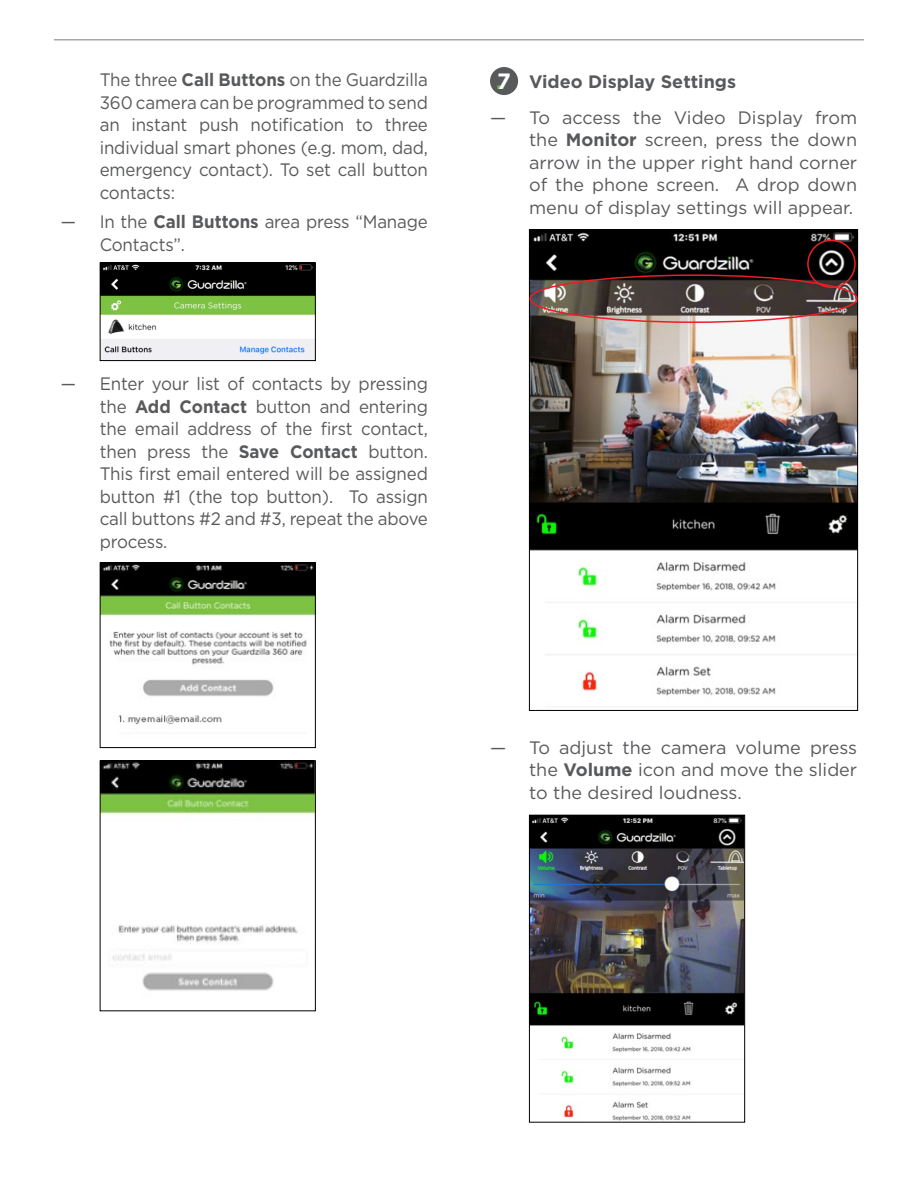
<style>
.page{position:relative;width:918px;height:1188px;background:#fff}
.page>*{position:absolute;margin:0;border:0;box-sizing:border-box;transform-origin:0 0}
.t1{font:18px/22.5px "Gotham HTF";letter-spacing:-.01em;color:#58595b;text-align:justify;scale:.94 1}
.t2{font:18px/22.5px "Gotham HTF";letter-spacing:-.01em;color:#58595b;text-align:justify}
.t3{font:700 18px "Gotham HTF";color:#58595b}
.s1{font-weight:700}
.s2{font-size:22.05px;color:#6fbe4a}
.s3{font-size:22.05px;color:#fff}
</style>
<div class="page">
<img style="left:102px;top:265px;width:212px;height:94px">
<div style="left:100px;top:263px;width:216px;height:98px;border:1px solid #000"></div>
<img style="left:102px;top:564px;width:212px;height:161px">
<div style="left:100px;top:562px;width:216px;height:186px;border:1px solid #000"></div>
<img style="left:102px;top:763px;width:212px;height:228px">
<div style="left:100px;top:761px;width:216px;height:250px;border:1px solid #000"></div>
<hr style="left:54px;top:39px;width:810px;height:1px;background:#a7a9ac">
<div style="left:490px;top:67px;width:28px;height:28px;background:#58595b;border-radius:50%"></div>
<img style="left:531px;top:231px;width:325px;height:465px">
<div style="left:529px;top:229px;width:329px;height:482px;border:1px solid #000"></div>
<div style="left:529px;top:274px;width:329px;height:49px;border:2px solid #ed1d24;border-radius:50%"></div>
<div style="left:807px;top:240px;width:49px;height:48px;border:2px solid #ed1d24;border-radius:50%"></div>
<img style="left:531px;top:817px;width:212px;height:304px">
<div style="left:529px;top:815px;width:216px;height:308px;border:1px solid #000"></div>
<p class="t1" style="left:100px;top:69px;width:351px">The three <span class="s1">Call Buttons</span> on the Guardzilla 360 camera can be programmed to send an instant push notification to three individual smart phones (e.g. mom, dad, emergency contact). To set call button contacts:</p>
<p class="t1" style="left:100px;top:210px;width:351px;text-indent:-39px">— In the <span class="s1">Call Buttons</span> area press “Manage<br>Contacts”.</p>
<p class="t1" style="left:100px;top:372px;width:351px;text-indent:-39px">— Enter your list of contacts by pressing the <span class="s1">Add Contact</span> button and entering the email address of the first contact, then press the <span class="s1">Save Contact</span> button.<br>This first email entered will be assigned button #1 (the top button). To assign call buttons #2 and #3, repeat the above process.</p>
<p class="t3" style="left:496px;top:71px;width:241px"><span class="s2">.</span><span class="s3">7</span> Video Display Settings</p>
<p class="t2" style="left:529px;top:106px;width:330px;text-indent:-39px">— To access the Video Display from the <span class="s1">Monitor</span> screen, press the down arrow in the upper right hand corner of the phone screen. A drop down menu of display settings will appear.</p>
<p class="t2" style="left:529px;top:736px;width:330px;text-indent:-39px">— To adjust the camera volume press the <span class="s1">Volume</span> icon and move the slider to the desired loudness.</p>
</div>
